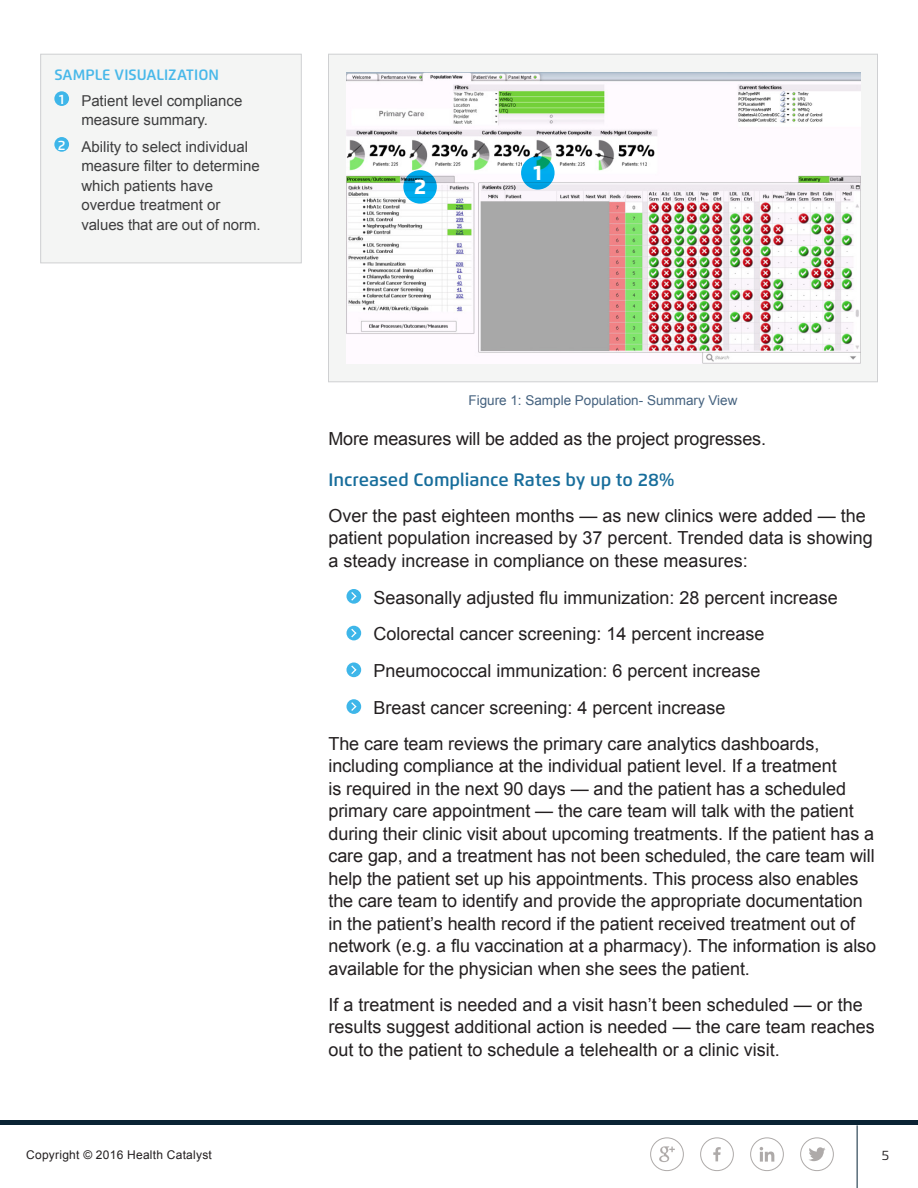
<style>
.page{position:relative;width:918px;height:1188px;background:#fff}
.page>*{position:absolute;margin:0;border:0;box-sizing:border-box;transform-origin:0 0}
.t1{font:800 21px "Flexo";color:#fff}
.Body_Copy{font:18px/22.5px "Arial";letter-spacing:-.005em;color:#231f20}
.Big_Grey_Bullet_List{font:18px "Arial";color:#231f20}
.Subhead{font:600 18px "Flexo";color:#176d9b}
.Sidebar_bullets{font:15px/19.5px "Arial";color:#3e3e3f}
.Sidebar_Header{font:600 15px "Flexo";color:#48b8e9}
.t2{font:13.5px "Arial";color:#45627f}
.t3{font:600 13.5px "Flexo";color:#fff}
.t4{font:13.5px "Flexo";color:#231f20}
.t5{font:12px "Arial";letter-spacing:.02em;color:#231f20}
</style>
<div class="page">
<svg style="left:346px;top:589px;width:15px;height:15px"></svg>
<svg style="left:350px;top:591px;width:8px;height:11px"></svg>
<div style="left:346px;top:626px;width:15px;height:14px;background:#3eb6e9;border-radius:50%"></div>
<svg style="left:351px;top:628px;width:6px;height:10px"></svg>
<svg style="left:346px;top:662px;width:15px;height:15px"></svg>
<svg style="left:350px;top:664px;width:8px;height:12px"></svg>
<svg style="left:346px;top:699px;width:15px;height:15px"></svg>
<svg style="left:350px;top:701px;width:8px;height:11px"></svg>
<div style="left:328px;top:54px;width:550px;height:328px;background:#f4f5f4"></div>
<img style="left:346px;top:73px;width:515px;height:290px">
<svg style="left:403px;top:170px;width:34px;height:34px"></svg>
<svg style="left:521px;top:156px;width:34px;height:34px"></svg>
<div style="left:41px;top:54px;width:260px;height:209px;background:#f4f5f4"></div>
<div style="left:54px;top:91px;width:15px;height:15px;background:#3eb6e9;border-radius:50%"></div>
<div style="left:54px;top:137px;width:15px;height:15px;background:#3eb6e9;border-radius:50%"></div>
<div style="left:40px;top:54px;width:262px;height:209px;border:1px solid #cfd0d2"></div>
<svg style="left:659px;top:1146px;width:16px;height:16px"></svg>
<div style="left:650px;top:1137px;width:34px;height:34px;border:1px solid #aeaaa9;border-radius:50%"></div>
<hr style="left:857px;top:1125px;width:1px;height:63px;background:#062437">
<div style="left:0;top:1120px;width:918px;height:5px;background:#0a2334"></div>
<svg style="left:809px;top:1147px;width:17px;height:14px"></svg>
<div style="left:800px;top:1137px;width:34px;height:34px;border:1px solid #aeaaa9;border-radius:50%"></div>
<svg style="left:713px;top:1147px;width:8px;height:14px"></svg>
<div style="left:700px;top:1137px;width:34px;height:34px;border:1px solid #aeaaa9;border-radius:50%"></div>
<svg style="left:760px;top:1147px;width:14px;height:15px"></svg>
<div style="left:750px;top:1137px;width:34px;height:34px;border:1px solid #aeaaa9;border-radius:50%"></div>
<p class="Sidebar_Header" style="left:54px;top:65px;width:166px">SAMPLE VISUALIZATION</p>
<p class="t3" style="left:59px;top:91px;width:6px">1</p>
<p class="Sidebar_bullets" style="left:81px;top:91px;width:163px">Patient level compliance measure summary.</p>
<p class="t3" style="left:58px;top:137px;width:9px">2</p>
<p class="Sidebar_bullets" style="left:81px;top:137px;width:181px">Ability to select individual measure filter to determine which patients have overdue treatment or values that are out of norm.</p>
<p class="t1" style="left:414px;top:173px;width:14px">2</p>
<p class="t1" style="left:534px;top:159px;width:10px">1</p>
<p class="t2" style="left:468px;top:392px;width:271px">Figure 1: Sample Population- Summary View</p>
<p class="Body_Copy" style="left:328px;top:428px;width:439px">More measures will be added as the project progresses.</p>
<p class="Subhead" style="left:328px;top:469px;width:347px">Increased Compliance Rates by up to 28%</p>
<p class="Body_Copy" style="left:328px;top:505px;width:546px">Over the past eighteen months — as new clinics were added — the patient population increased by 37 percent. Trended data is showing a steady increase in compliance on these measures:</p>
<p class="Big_Grey_Bullet_List" style="left:374px;top:586px;width:466px">Seasonally adjusted flu immunization: 28 percent increase</p>
<p class="Big_Grey_Bullet_List" style="left:374px;top:622px;width:393px">Colorectal cancer screening: 14 percent increase</p>
<p class="Big_Grey_Bullet_List" style="left:374px;top:659px;width:389px">Pneumococcal immunization: 6 percent increase</p>
<p class="Big_Grey_Bullet_List" style="left:374px;top:696px;width:354px">Breast cancer screening: 4 percent increase</p>
<p class="Body_Copy" style="left:328px;top:733px;width:549px">The care team reviews the primary care analytics dashboards, including compliance at the individual patient level. If a treatment<br>is required in the next 90 days — and the patient has a scheduled primary care appointment — the care team will talk with the patient during their clinic visit about upcoming treatments. If the patient has a care gap, and a treatment has not been scheduled, the care team will help the patient set up his appointments. This process also enables the care team to identify and provide the appropriate documentation in the patient’s health record if the patient received treatment out of network (e.g. a flu vaccination at a pharmacy). The information is also available for the physician when she sees the patient.</p>
<p class="Body_Copy" style="left:328px;top:994px;width:548px">If a treatment is needed and a visit hasn’t been scheduled — or the results suggest additional action is needed — the care team reaches out to the patient to schedule a telehealth or a clinic visit.</p>
<p class="t5" style="left:26px;top:1147px;width:187px">Copyright © 2016 Health Catalyst</p>
<p class="t4" style="left:882px;top:1147px;width:9px">5</p>
</div>
